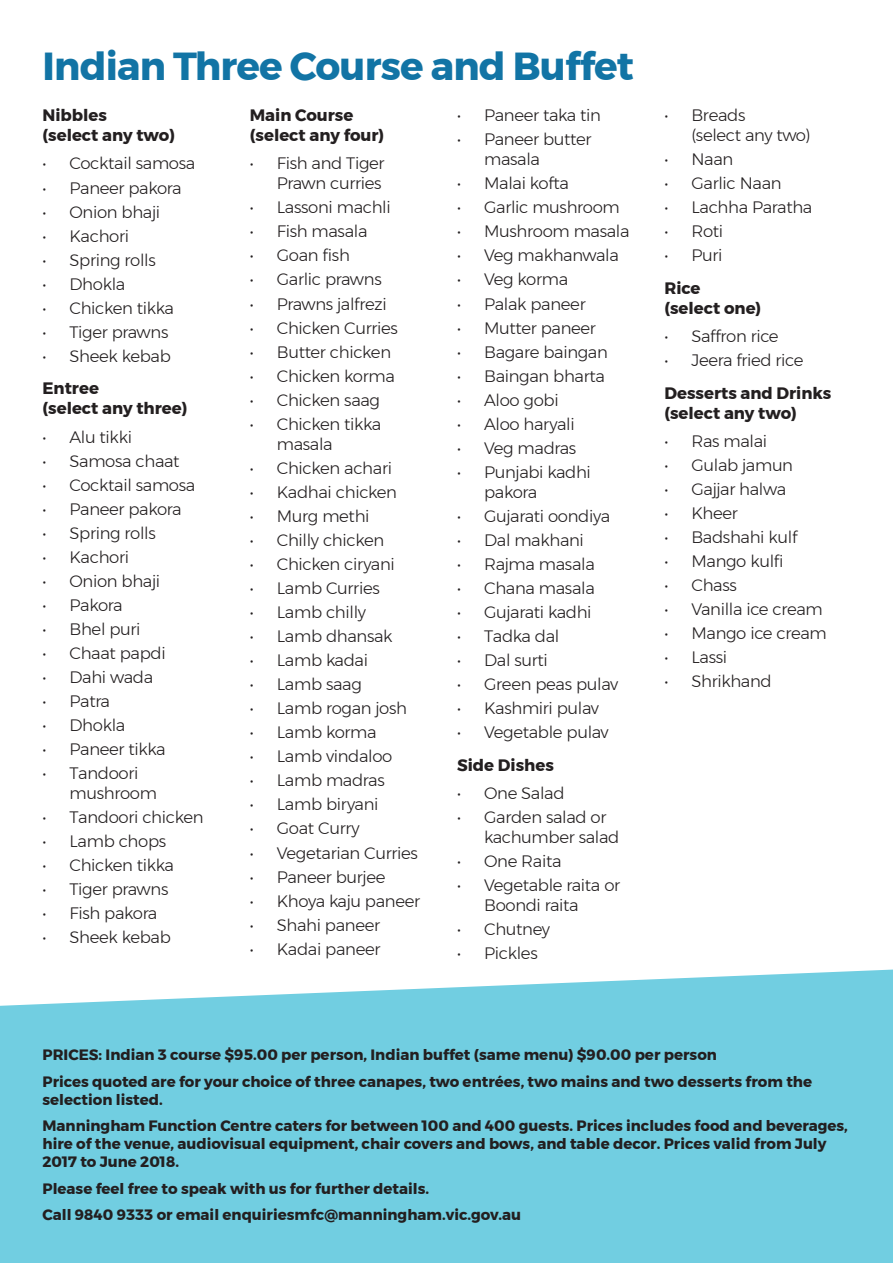
<style>
.page{position:relative;width:893px;height:1263px;background:#fff}
.page>*{position:absolute;margin:0;border:0;box-sizing:border-box;transform-origin:0 0}
.t1{font:700 39px "Montserrat";letter-spacing:-.02em;color:#1274a5}
.t2{font:300 16.5px/19.8px "Montserrat";letter-spacing:-.02em;color:#231f20}
.Subheading{font:700 16.5px/19.8px "Montserrat";color:#231f20}
.t3{font:700 15px/18px "Montserrat";color:#231f20}
</style>
<div class="page">
<div style="left:0;top:969px;width:893px;height:294px;background:#71cee1"></div>
<p class="t1" style="left:43px;top:35px;width:593px">Indian Three Course and Buffet</p>
<p class="Subheading" style="left:43px;top:106px;width:134px">Nibbles<br>(select any two)</p>
<p class="t2" style="left:43px;top:153px;width:154px">• Cocktail samosa</p>
<p class="t2" style="left:43px;top:177px;width:141px">• Paneer pakora</p>
<p class="t2" style="left:43px;top:202px;width:119px">• Onion bhaji</p>
<p class="t2" style="left:43px;top:226px;width:88px">• Kachori</p>
<p class="t2" style="left:43px;top:250px;width:115px">• Spring rolls</p>
<p class="t2" style="left:43px;top:274px;width:84px">• Dhokla</p>
<p class="t2" style="left:43px;top:298px;width:133px">• Chicken tikka</p>
<p class="t2" style="left:43px;top:322px;width:127px">• Tiger prawns</p>
<p class="t2" style="left:43px;top:346px;width:130px">• Sheek kebab</p>
<p class="Subheading" style="left:43px;top:379px;width:146px">Entree<br>(select any three)</p>
<p class="t2" style="left:43px;top:427px;width:91px">• Alu tikki</p>
<p class="t2" style="left:43px;top:451px;width:139px">• Samosa chaat</p>
<p class="t2" style="left:43px;top:475px;width:154px">• Cocktail samosa</p>
<p class="t2" style="left:43px;top:499px;width:141px">• Paneer pakora</p>
<p class="t2" style="left:43px;top:523px;width:115px">• Spring rolls</p>
<p class="t2" style="left:43px;top:547px;width:88px">• Kachori</p>
<p class="t2" style="left:43px;top:571px;width:119px">• Onion bhaji</p>
<p class="t2" style="left:43px;top:595px;width:82px">• Pakora</p>
<p class="t2" style="left:43px;top:619px;width:100px">• Bhel puri</p>
<p class="t2" style="left:43px;top:643px;width:125px">• Chaat papdi</p>
<p class="t2" style="left:43px;top:667px;width:112px">• Dahi wada</p>
<p class="t2" style="left:43px;top:691px;width:69px">• Patra</p>
<p class="t2" style="left:43px;top:715px;width:84px">• Dhokla</p>
<p class="t2" style="left:43px;top:739px;width:125px">• Paneer tikka</p>
<p class="t2" style="left:70px;top:763px;width:89px;text-indent:-27px">• Tandoori mushroom</p>
<p class="t2" style="left:43px;top:807px;width:163px">• Tandoori chicken</p>
<p class="t2" style="left:43px;top:831px;width:125px">• Lamb chops</p>
<p class="t2" style="left:43px;top:855px;width:133px">• Chicken tikka</p>
<p class="t2" style="left:43px;top:879px;width:127px">• Tiger prawns</p>
<p class="t2" style="left:43px;top:903px;width:116px">• Fish pakora</p>
<p class="t2" style="left:43px;top:927px;width:130px">• Sheek kebab</p>
<p class="Subheading" style="left:250px;top:106px;width:136px">Main Course (select any four)</p>
<p class="t2" style="left:250px;top:153px;width:136px;text-align:right">• Fish and Tiger<br>Prawn curries</p>
<p class="t2" style="left:250px;top:197px;width:142px">• Lassoni machli</p>
<p class="t2" style="left:250px;top:221px;width:119px">• Fish masala</p>
<p class="t2" style="left:250px;top:245px;width:102px">• Goan fish</p>
<p class="t2" style="left:250px;top:269px;width:133px">• Garlic prawns</p>
<p class="t2" style="left:250px;top:293px;width:139px">• Prawns jalfrezi</p>
<p class="t2" style="left:250px;top:318px;width:150px">• Chicken Curries</p>
<p class="t2" style="left:250px;top:342px;width:143px">• Butter chicken</p>
<p class="t2" style="left:250px;top:366px;width:146px">• Chicken korma</p>
<p class="t2" style="left:250px;top:390px;width:132px">• Chicken saag</p>
<p class="t2" style="left:277px;top:414px;width:106px;text-indent:-27px">• Chicken tikka masala</p>
<p class="t2" style="left:250px;top:458px;width:144px">• Chicken achari</p>
<p class="t2" style="left:250px;top:482px;width:149px">• Kadhai chicken</p>
<p class="t2" style="left:250px;top:506px;width:121px">• Murg methi</p>
<p class="t2" style="left:250px;top:530px;width:136px">• Chilly chicken</p>
<p class="t2" style="left:250px;top:554px;width:147px">• Chicken ciryani</p>
<p class="t2" style="left:250px;top:578px;width:131px">• Lamb Curries</p>
<p class="t2" style="left:250px;top:602px;width:118px">• Lamb chilly</p>
<p class="t2" style="left:250px;top:626px;width:144px">• Lamb dhansak</p>
<p class="t2" style="left:250px;top:650px;width:120px">• Lamb kadai</p>
<p class="t2" style="left:250px;top:674px;width:114px">• Lamb saag</p>
<p class="t2" style="left:250px;top:698px;width:159px">• Lamb rogan josh</p>
<p class="t2" style="left:250px;top:722px;width:128px">• Lamb korma</p>
<p class="t2" style="left:250px;top:746px;width:144px">• Lamb vindaloo</p>
<p class="t2" style="left:250px;top:770px;width:136px">• Lamb madras</p>
<p class="t2" style="left:250px;top:794px;width:130px">• Lamb biryani</p>
<p class="t2" style="left:250px;top:818px;width:111px">• Goat Curry</p>
<p class="t2" style="left:250px;top:842px;width:170px">• Vegetarian Curries</p>
<p class="t2" style="left:250px;top:866px;width:137px">• Paneer burjee</p>
<p class="t2" style="left:250px;top:891px;width:172px">• Khoya kaju paneer</p>
<p class="t2" style="left:250px;top:915px;width:132px">• Shahi paneer</p>
<p class="t2" style="left:250px;top:939px;width:132px">• Kadai paneer</p>
<p class="t2" style="left:457px;top:105px;width:145px">• Paneer taka tin</p>
<p class="t2" style="left:484px;top:129px;width:109px;text-indent:-27px">• Paneer butter masala</p>
<p class="t2" style="left:457px;top:173px;width:113px">• Malai kofta</p>
<p class="t2" style="left:457px;top:197px;width:164px">• Garlic mushroom</p>
<p class="t2" style="left:457px;top:221px;width:174px">• Mushroom masala</p>
<p class="t2" style="left:457px;top:245px;width:163px">• Veg makhanwala</p>
<p class="t2" style="left:457px;top:269px;width:113px">• Veg korma</p>
<p class="t2" style="left:457px;top:293px;width:130px">• Palak paneer</p>
<p class="t2" style="left:457px;top:318px;width:140px">• Mutter paneer</p>
<p class="t2" style="left:457px;top:342px;width:152px">• Bagare baingan</p>
<p class="t2" style="left:457px;top:366px;width:149px">• Baingan bharta</p>
<p class="t2" style="left:457px;top:390px;width:103px">• Aloo gobi</p>
<p class="t2" style="left:457px;top:414px;width:119px">• Aloo haryali</p>
<p class="t2" style="left:457px;top:438px;width:121px">• Veg madras</p>
<p class="t2" style="left:484px;top:462px;width:108px;text-indent:-27px">• Punjabi kadhi pakora</p>
<p class="t2" style="left:457px;top:506px;width:155px">• Gujarati oondiya</p>
<p class="t2" style="left:457px;top:530px;width:128px">• Dal makhani</p>
<p class="t2" style="left:457px;top:554px;width:139px">• Rajma masala</p>
<p class="t2" style="left:457px;top:578px;width:139px">• Chana masala</p>
<p class="t2" style="left:457px;top:602px;width:136px">• Gujarati kadhi</p>
<p class="t2" style="left:457px;top:626px;width:104px">• Tadka dal</p>
<p class="t2" style="left:457px;top:650px;width:92px">• Dal surti</p>
<p class="t2" style="left:457px;top:674px;width:163px">• Green peas pulav</p>
<p class="t2" style="left:457px;top:698px;width:143px">• Kashmiri pulav</p>
<p class="t2" style="left:457px;top:722px;width:153px">• Vegetable pulav</p>
<p class="Subheading" style="left:457px;top:755px;width:98px">Side Dishes</p>
<p class="t2" style="left:457px;top:783px;width:109px">• One Salad</p>
<p class="t2" style="left:484px;top:807px;width:137px;text-indent:-27px">• Garden salad or kachumber salad</p>
<p class="t2" style="left:457px;top:851px;width:106px">• One Raita</p>
<p class="t2" style="left:484px;top:875px;width:138px;text-indent:-27px">• Vegetable raita or<br>Boondi raita</p>
<p class="t2" style="left:457px;top:919px;width:94px">• Chutney</p>
<p class="t2" style="left:457px;top:943px;width:82px">• Pickles</p>
<p class="t2" style="left:691px;top:105px;width:121px;text-indent:-27px">• Breads<br>(select any two)</p>
<p class="t2" style="left:664px;top:149px;width:70px">• Naan</p>
<p class="t2" style="left:664px;top:173px;width:119px">• Garlic Naan</p>
<p class="t2" style="left:664px;top:197px;width:149px">• Lachha Paratha</p>
<p class="t2" style="left:664px;top:221px;width:60px">• Roti</p>
<p class="t2" style="left:664px;top:245px;width:60px">• Puri</p>
<p class="Subheading" style="left:664px;top:278px;width:98px">Rice<br>(select one)</p>
<p class="t2" style="left:664px;top:326px;width:116px">• Saffron rice</p>
<p class="t2" style="left:664px;top:350px;width:141px">• Jeera fried rice</p>
<p class="Subheading" style="left:664px;top:383px;width:168px">Desserts and Drinks (select any two)</p>
<p class="t2" style="left:664px;top:431px;width:104px">• Ras malai</p>
<p class="t2" style="left:664px;top:455px;width:130px">• Gulab jamun</p>
<p class="t2" style="left:664px;top:479px;width:123px">• Gajjar halwa</p>
<p class="t2" style="left:664px;top:503px;width:75px">• Kheer</p>
<p class="t2" style="left:664px;top:527px;width:134px">• Badshahi kulf</p>
<p class="t2" style="left:664px;top:551px;width:121px">• Mango kulfi</p>
<p class="t2" style="left:664px;top:575px;width:74px">• Chass</p>
<p class="t2" style="left:664px;top:599px;width:160px">• Vanilla ice cream</p>
<p class="t2" style="left:664px;top:623px;width:164px">• Mango ice cream</p>
<p class="t2" style="left:664px;top:647px;width:64px">• Lassi</p>
<p class="t2" style="left:664px;top:671px;width:109px">• Shrikhand</p>
<p class="t3" style="left:43px;top:1046px;width:676px">PRICES: Indian 3 course $95.00 per person, Indian buffet (same menu) $90.00 per person</p>
<p class="t3" style="left:43px;top:1073px;width:771px">Prices quoted are for your choice of three canapes, two entrées, two mains and two desserts from the selection listed.</p>
<p class="t3" style="left:43px;top:1117px;width:807px">Manningham Function Centre caters for between 100 and 400 guests. Prices includes food and beverages, hire of the venue, audiovisual equipment, chair covers and bows, and table decor. Prices valid from July<br>2017 to June 2018.</p>
<p class="t3" style="left:43px;top:1180px;width:388px">Please feel free to speak with us for further details.</p>
<p class="t3" style="left:43px;top:1206px;width:480px">Call 9840 9333 or email enquiriesmfc@manningham.vic.gov.au</p>
</div>
